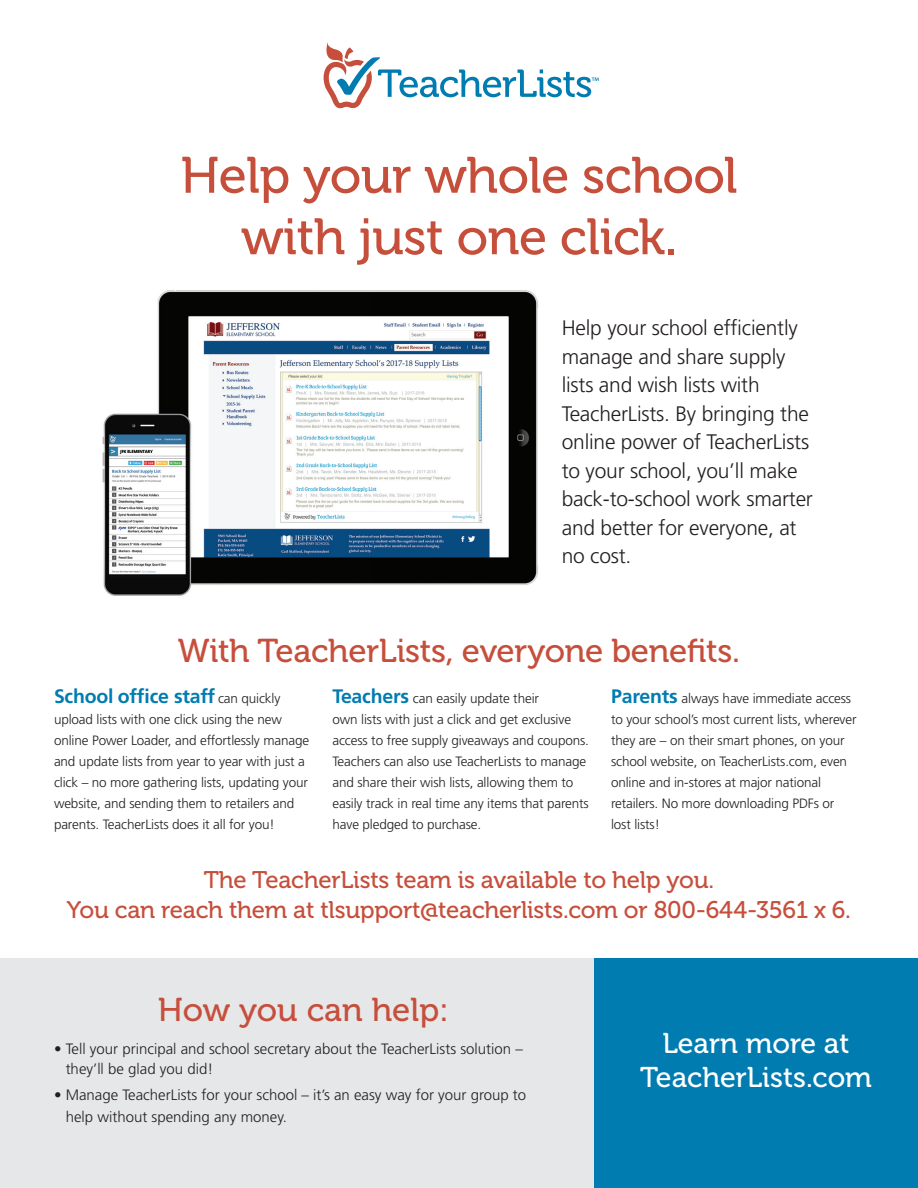
<style>
.page{position:relative;width:918px;height:1188px;background:#fff}
.page>*{position:absolute;margin:0;border:0;box-sizing:border-box;transform-origin:0 0}
.t1{font:51px/61.5px "Museo 500";letter-spacing:-.01em;color:#c64f3c;text-align:center}
.t2{font:33px "Museo 500";letter-spacing:-.01em;color:#c64f3c}
.t3{font:28.5px/34.2px "Museo 500";color:#fff;text-align:center}
.t4{font:24px/30px "Museo 500";letter-spacing:-.01em;color:#c64f3c;text-align:center}
.t5{font:300 21px/28.5px "Frutiger";letter-spacing:-.01em;color:#231f20}
.t6{font:700 19.5px "Frutiger";letter-spacing:-.01em;color:#007cb1}
.t7{font:300 15px/19.5px "Frutiger";color:#231f20}
.t8{font:300 13.5px/21px "Frutiger";letter-spacing:-.01em;color:#231f20}
.s1{font-weight:300;font-size:13.5px;color:#231f20}
.s2{font-weight:700;font-size:19.5px;color:#007cb1}
</style>
<div class="page">
<svg style="left:324px;top:42px;width:275px;height:66px"></svg>
<div style="left:594px;top:958px;width:324px;height:230px;background:#007cb1"></div>
<div style="left:0;top:958px;width:594px;height:230px;background:#e6e7e9"></div>
<img style="left:102px;top:290px;width:436px;height:306px">
<p class="t1" style="left:180px;top:145px;width:559px">Help your whole school with just one click.</p>
<p class="t5" style="left:562px;top:314px;width:253px">Help your school efficiently manage and share supply lists and wish lists with<br>TeacherLists. By bringing the online power of TeacherLists to your school, you’ll make back-to-school work smarter and better for everyone, at no cost.</p>
<p class="t2" style="left:178px;top:633px;width:564px">With TeacherLists, everyone benefits.</p>
<p class="t6" style="left:54px;top:685px;width:228px">School office staff <span class="s1">can quickly</span></p>
<p class="t8" style="left:54px;top:709px;width:257px">upload lists with one click using the new online Power Loader, and effortlessly manage and update lists from year to year with just a click – no more gathering lists, updating your website, and sending them to retailers and parents. TeacherLists does it all for you!</p>
<p class="t8" style="left:333px;top:688px;width:258px"><span class="s2">Teachers</span> can easily update their<br>own lists with just a click and get exclusive access to free supply giveaways and coupons.<br>Teachers can also use TeacherLists to manage and share their wish lists, allowing them to easily track in real time any items that parents have pledged to purchase.</p>
<p class="t8" style="left:611px;top:688px;width:247px"><span class="s2">Parents</span> always have immediate access to your school’s most current lists, wherever they are – on their smart phones, on your school website, on TeacherLists.com, even online and in-stores at major national retailers. No more downloading PDFs or lost lists!</p>
<p class="t4" style="left:67px;top:865px;width:786px">The TeacherLists team is available to help you.<br>You can reach them at tlsupport@teacherlists.com or 800-644-3561 x 6.</p>
<p class="t2" style="left:158px;top:992px;width:293px">How you can help:</p>
<p class="t7" style="left:66px;top:1040px;width:459px;text-indent:-12px">• Tell your principal and school secretary about the TeacherLists solution – they’ll be glad you did!</p>
<p class="t7" style="left:66px;top:1084px;width:462px;line-height:21.6px;text-indent:-12px">• Manage TeacherLists for your school – it’s an easy way for your group to help without spending any money.</p>
<p class="t3" style="left:640px;top:1026px;width:233px">Learn more at<br>TeacherLists.com</p>
</div>
